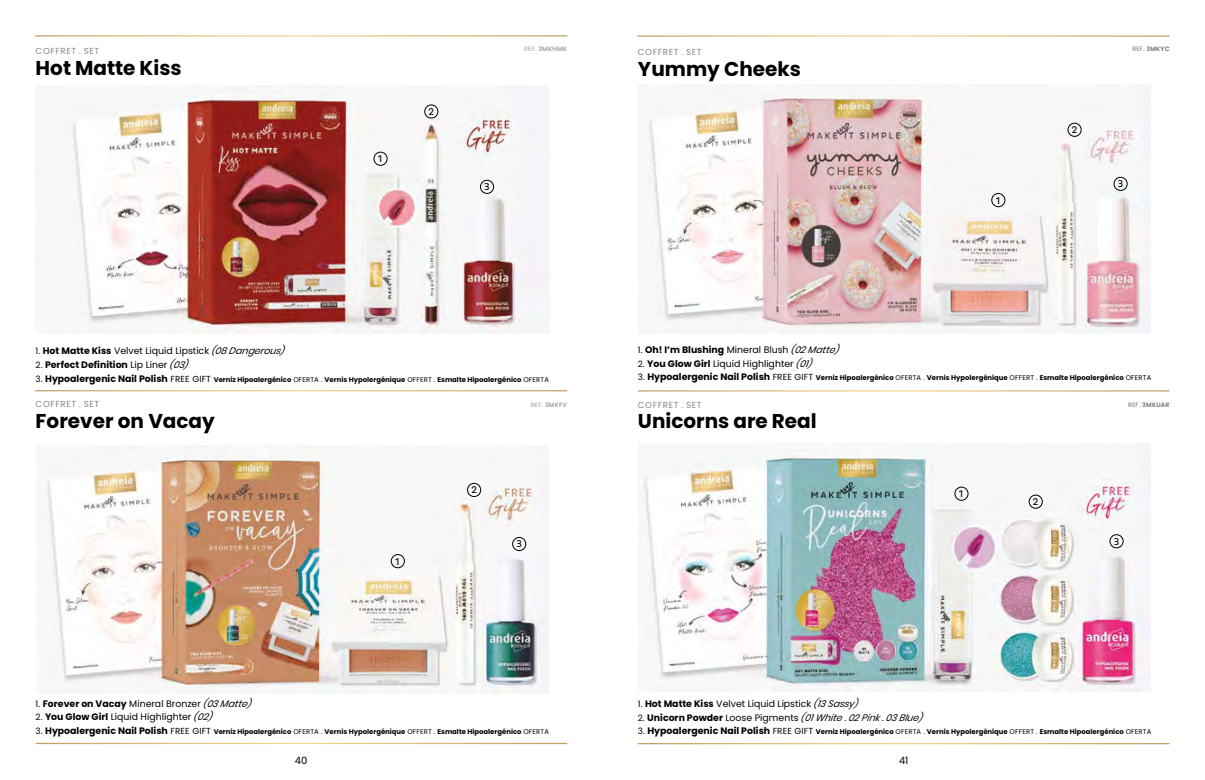
<style>
.page{position:relative;width:1205px;height:780px;background:#fff}
.page>*{position:absolute;margin:0;border:0;box-sizing:border-box;transform-origin:0 0}
.t1{font:700 20px "Poppins";color:#000}
.t2{font:10px "Pluto Sans Cond";color:#000}
.t3{font:10px "Poppins";color:#000}
.t4{font:9.38px "Poppins";color:#000}
.t5{font:700 9.38px "Poppins";color:#000}
.t6{font:italic 9.38px "Poppins";color:#000}
.t7{font:8.75px "Poppins";letter-spacing:.07em;color:#878787}
.t8{font:700 6.88px "Poppins";color:#000}
.t9{font:600 6.25px "Poppins";letter-spacing:.03em;color:#9d9d9c}
.t10{font:600 6.25px "Poppins";letter-spacing:.03em;color:#706f6f}
.s1{font-weight:400}
.s2{font-size:8.75px}
.s3{font-weight:700}
.s4{font-style:italic}
.s5{font-weight:400;font-size:8.75px}
.s6{font-weight:400;font-style:italic}
.s7{font-size:9.38px}
.s8{font-style:normal;font-size:8.75px}
.s9{font-weight:700;font-style:normal}
.s10{font-style:normal}
</style>
<div class="page">
<img style="left:43px;top:445px;width:505px;height:248px">
<div style="left:391px;top:554px;width:14px;height:14px;border:1px solid #000;border-radius:50%"></div>
<div style="left:467px;top:483px;width:14px;height:14px;border:1px solid #000;border-radius:50%"></div>
<div style="left:512px;top:537px;width:14px;height:14px;border:1px solid #000;border-radius:50%"></div>
<img style="left:67px;top:85px;width:483px;height:248px">
<div style="left:373px;top:152px;width:15px;height:14px;border:1px solid #000;border-radius:50%"></div>
<div style="left:424px;top:104px;width:14px;height:14px;border:1px solid #000;border-radius:50%"></div>
<div style="left:480px;top:180px;width:14px;height:14px;border:1px solid #000;border-radius:50%"></div>
<img style="left:647px;top:85px;width:503px;height:248px">
<div style="left:991px;top:193px;width:14px;height:14px;border:1px solid #000;border-radius:50%"></div>
<div style="left:1067px;top:123px;width:14px;height:14px;border:1px solid #000;border-radius:50%"></div>
<div style="left:1113px;top:177px;width:14px;height:14px;border:1px solid #000;border-radius:50%"></div>
<img style="left:638px;top:443px;width:512px;height:248px">
<div style="left:954px;top:486px;width:14px;height:14px;border:1px solid #000;border-radius:50%"></div>
<div style="left:1028px;top:494px;width:15px;height:14px;border:1px solid #000;border-radius:50%"></div>
<div style="left:1109px;top:534px;width:14px;height:14px;border:1px solid #000;border-radius:50%"></div>
<p class="t7" style="left:36px;top:45px;width:65px">COFFRET . SET</p>
<p class="t9" style="left:524px;top:45px;width:44px"><span class="s1">REF.</span> 3MKHMK</p>
<p class="t7" style="left:638px;top:46px;width:65px">COFFRET . SET</p>
<p class="t10" style="left:1132px;top:45px;width:39px"><span class="s1">REF.</span> 3MKYC</p>
<h1 class="t1" style="left:36px;top:56px;width:148px">Hot Matte Kiss</h1>
<h1 class="t1" style="left:638px;top:57px;width:165px">Yummy Cheeks</h1>
<h2 class="t2" style="left:428px;top:106px;width:7px">2</h2>
<h2 class="t2" style="left:1072px;top:124px;width:7px">2</h2>
<h2 class="t2" style="left:378px;top:153px;width:6px">1</h2>
<h2 class="t2" style="left:484px;top:181px;width:7px">3</h2>
<h2 class="t2" style="left:1118px;top:178px;width:7px">3</h2>
<h2 class="t2" style="left:996px;top:194px;width:6px">1</h2>
<h3 class="t4" style="left:36px;top:345px;width:250px"><span class="s2">1.</span> <span class="s3">Hot Matte Kiss</span> Velvet Liquid Lipstick <span class="s4">(08Dangerous)</span></h3>
<h3 class="t5" style="left:36px;top:359px;width:154px"><span class="s5">2.</span> Perfect Definition <span class="s1">Lip Liner</span> <span class="s6">(03)</span></h3>
<p class="t8" style="left:36px;top:375px;width:515px"><span class="s5">3.</span> <span class="s7">Hypoalergenic Nail Polish</span> <span class="s5">FREE GIFT</span> Verniz Hipoalergénico <span class="s1">OFERTA .</span> Vernis Hypolergénique <span class="s1">OFFERT .</span> Esmalte Hipoalergénico <span class="s1">OFERTA</span></p>
<h3 class="t5" style="left:638px;top:344px;width:202px"><span class="s5">1.</span> Oh! I’m Blushing <span class="s1">Mineral Blush</span> <span class="s6">(02Matte)</span></h3>
<h3 class="t4" style="left:638px;top:358px;width:175px"><span class="s2">2.</span> <span class="s3">You Glow Girl</span> Liquid Highlighter <span class="s4">(01)</span></h3>
<p class="t8" style="left:638px;top:374px;width:515px"><span class="s5">3.</span> <span class="s7">Hypoalergenic Nail Polish</span> <span class="s5">FREE GIFT</span> Verniz Hipoalergénico <span class="s1">OFERTA .</span> Vernis Hypolergénique <span class="s1">OFFERT .</span> Esmalte Hipoalergénico <span class="s1">OFERTA</span></p>
<p class="t7" style="left:36px;top:399px;width:65px">COFFRET . SET</p>
<p class="t9" style="left:531px;top:401px;width:38px"><span class="s1">REF.</span> 3MKFV</p>
<p class="t7" style="left:638px;top:400px;width:65px">COFFRET . SET</p>
<p class="t10" style="left:1128px;top:401px;width:43px"><span class="s1">REF.</span> 3MKUAR</p>
<h1 class="t1" style="left:36px;top:409px;width:181px">Forever on Vacay</h1>
<h1 class="t1" style="left:638px;top:410px;width:180px">Unicorns are Real</h1>
<h2 class="t2" style="left:471px;top:484px;width:7px">2</h2>
<h2 class="t2" style="left:959px;top:488px;width:6px">1</h2>
<h2 class="t2" style="left:1033px;top:496px;width:7px">2</h2>
<h2 class="t2" style="left:516px;top:538px;width:7px">3</h2>
<h2 class="t2" style="left:1114px;top:535px;width:7px">3</h2>
<h2 class="t2" style="left:395px;top:555px;width:6px">1</h2>
<h3 class="t5" style="left:36px;top:698px;width:217px"><span class="s5">1.</span> Forever on Vacay <span class="s1">Mineral Bronzer</span> <span class="s6">(03Matte)</span></h3>
<h3 class="t4" style="left:36px;top:711px;width:178px"><span class="s2">2.</span> <span class="s3">You Glow Girl</span> Liquid Highlighter <span class="s4">(02)</span></h3>
<p class="t8" style="left:36px;top:727px;width:515px"><span class="s5">3.</span> <span class="s7">Hypoalergenic Nail Polish</span> <span class="s5">FREE GIFT</span> Verniz Hipoalergénico <span class="s1">OFERTA .</span> Vernis Hypolergénique <span class="s1">OFFERT .</span> Esmalte Hipoalergénico <span class="s1">OFERTA</span></p>
<h3 class="t4" style="left:638px;top:698px;width:221px"><span class="s2">1.</span> <span class="s3">Hot Matte Kiss</span> Velvet Liquid Lipstick <span class="s4">(13Sassy)</span></h3>
<h3 class="t6" style="left:638px;top:712px;width:286px"><span class="s8">2.</span> <span class="s9">Unicorn Powder</span> <span class="s10">Loose Pigments</span> (01White.02Pink.03Blue)</h3>
<p class="t8" style="left:638px;top:728px;width:515px"><span class="s5">3.</span> <span class="s7">Hypoalergenic Nail Polish</span> <span class="s5">FREE GIFT</span> Verniz Hipoalergénico <span class="s1">OFERTA .</span> Vernis Hypolergénique <span class="s1">OFFERT .</span> Esmalte Hipoalergénico <span class="s1">OFERTA</span></p>
<h2 class="t3" style="left:295px;top:754px;width:14px">40</h2>
<h2 class="t3" style="left:899px;top:754px;width:11px">41</h2>
</div>
